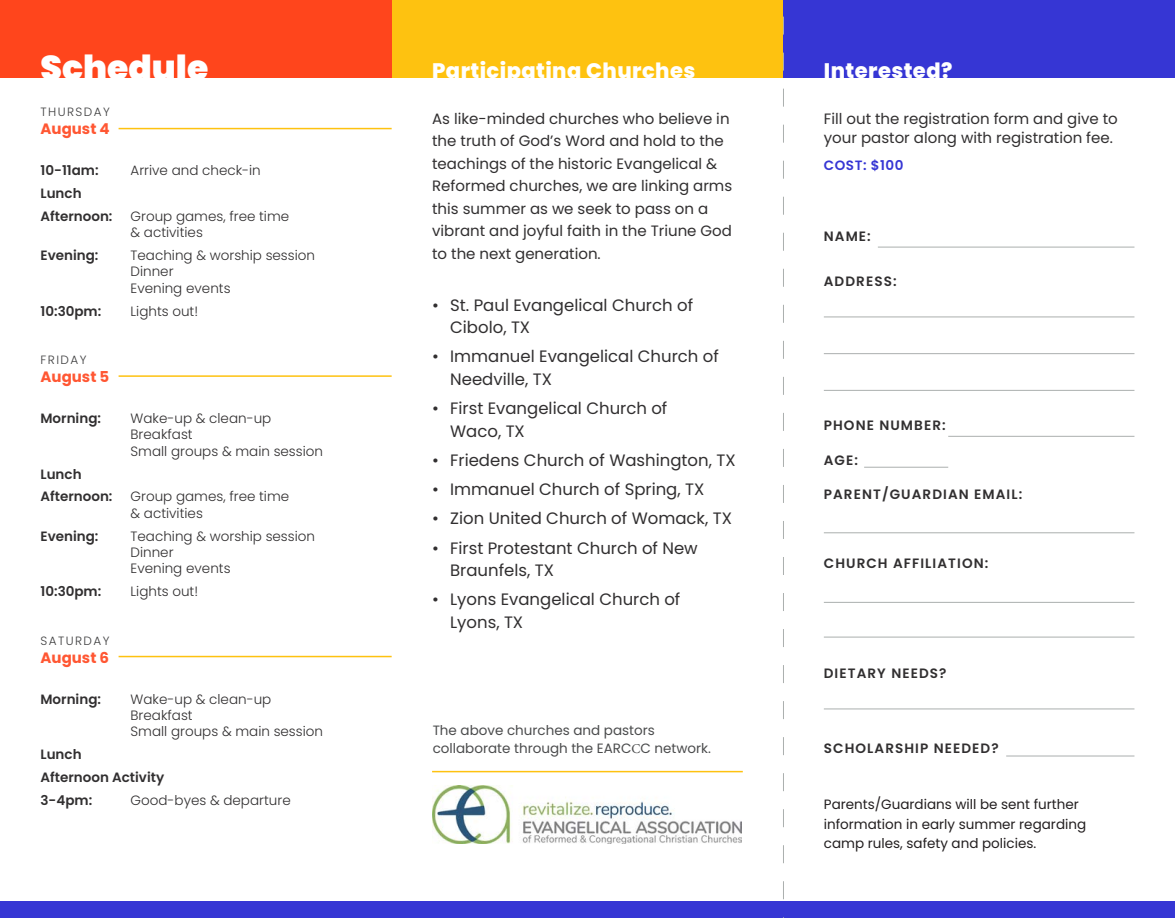
<style>
.page{position:relative;width:1175px;height:918px;background:#fff}
.page>*{position:absolute;margin:0;border:0;box-sizing:border-box;transform-origin:0 0}
.t1{font:900 34.5px "Poppins";color:#fff}
.t2{font:800 21px "Poppins";letter-spacing:.02em;color:#fff}
.t3{font:16.5px/22.5px "Poppins";color:#312f30}
.t4{font:15px/22.5px "Poppins";color:#312f30}
.t5{font:700 15px "Poppins";color:#ff5733}
.t6{font:300 13.5px/16.2px "Poppins";color:#312f30}
.t7{font:600 13.5px "Poppins";color:#312f30}
.t8{font:13.5px/19.5px "Poppins";color:#231f20}
.t9{font:600 13.5px "Poppins";letter-spacing:.08em;color:#312f30}
.t10{font:13.5px/18px "Poppins";color:#4b4c4d}
.t11{font:600 13.5px "Poppins";letter-spacing:.04em;color:#3636d4}
.t12{font:300 12px "Poppins";letter-spacing:.12em;color:#3e3e3f}
.s1{font-family:"Minion Pro"}
</style>
<div class="page">
<div style="left:392px;top:0;width:391px;height:78px;background:#fec210"></div>
<div style="left:0;top:0;width:392px;height:78px;background:#ff451c"></div>
<div style="left:783px;top:0;width:391px;height:78px;background:#3636d4"></div>
<hr style="left:119px;top:128px;width:272px;height:1px;background:#fec210">
<hr style="left:119px;top:375px;width:272px;height:2px;background:#fec210">
<hr style="left:119px;top:656px;width:272px;height:1px;background:#fec210">
<div style="left:0;top:902px;width:1174px;height:16px;background:#3636d4"></div>
<hr style="left:878px;top:247px;width:256px;height:1px;background:#abafae">
<hr style="left:948px;top:436px;width:186px;height:1px;background:#abafae">
<hr style="left:824px;top:317px;width:310px;height:1px;background:#abafae">
<hr style="left:824px;top:532px;width:310px;height:1px;background:#abafae">
<hr style="left:824px;top:353px;width:310px;height:1px;background:#abafae">
<hr style="left:824px;top:602px;width:310px;height:1px;background:#abafae">
<hr style="left:1006px;top:756px;width:128px;height:1px;background:#abafae">
<hr style="left:824px;top:637px;width:310px;height:1px;background:#abafae">
<hr style="left:824px;top:709px;width:310px;height:1px;background:#abafae">
<hr style="left:824px;top:390px;width:310px;height:1px;background:#abafae">
<hr style="left:864px;top:467px;width:84px;height:1px;background:#abafae">
<svg style="left:783px;top:16px;width:1px;height:902px"></svg>
<img style="left:433px;top:786px;width:308px;height:58px">
<hr style="left:432px;top:771px;width:310px;height:1px;background:#fec210">
<p class="t1" style="left:40px;top:48px;width:169px">Schedule</p>
<p class="t12" style="left:40px;top:105px;width:71px">THURSDAY</p>
<p class="t5" style="left:40px;top:120px;width:71px">August 4</p>
<p class="t7" style="left:40px;top:163px;width:60px">10-11am:</p>
<p class="t6" style="left:131px;top:162px;width:132px">Arrive and check-in</p>
<p class="t7" style="left:40px;top:186px;width:43px">Lunch</p>
<p class="t7" style="left:40px;top:209px;width:73px">Afternoon:</p>
<p class="t6" style="left:131px;top:208px;width:160px">Group games, free time &amp; activities</p>
<p class="t7" style="left:40px;top:248px;width:59px">Evening:</p>
<p class="t6" style="left:131px;top:248px;width:186px">Teaching &amp; worship session<br>Dinner<br>Evening events</p>
<p class="t7" style="left:40px;top:303px;width:62px">10:30pm:</p>
<p class="t6" style="left:131px;top:303px;width:69px">Lights out!</p>
<p class="t12" style="left:40px;top:353px;width:47px">FRIDAY</p>
<p class="t5" style="left:40px;top:368px;width:70px">August 5</p>
<p class="t7" style="left:40px;top:411px;width:62px">Morning:</p>
<p class="t6" style="left:130px;top:410px;width:194px">Wake-up &amp; clean-up<br>Breakfast<br>Small groups &amp; main session</p>
<p class="t7" style="left:40px;top:466px;width:43px">Lunch</p>
<p class="t7" style="left:40px;top:489px;width:73px">Afternoon:</p>
<p class="t6" style="left:131px;top:489px;width:160px">Group games, free time &amp; activities</p>
<p class="t7" style="left:40px;top:528px;width:59px">Evening:</p>
<p class="t6" style="left:130px;top:528px;width:186px">Teaching &amp; worship session<br>Dinner<br>Evening events</p>
<p class="t7" style="left:40px;top:583px;width:62px">10:30pm:</p>
<p class="t6" style="left:131px;top:583px;width:69px">Lights out!</p>
<p class="t12" style="left:40px;top:633px;width:71px">SATURDAY</p>
<p class="t5" style="left:40px;top:649px;width:70px">August 6</p>
<p class="t7" style="left:40px;top:691px;width:62px">Morning:</p>
<p class="t6" style="left:131px;top:691px;width:194px">Wake-up &amp; clean-up<br>Breakfast<br>Small groups &amp; main session</p>
<p class="t7" style="left:40px;top:746px;width:43px">Lunch</p>
<p class="t7" style="left:40px;top:769px;width:125px">Afternoon Activity</p>
<p class="t7" style="left:40px;top:792px;width:53px">3-4pm:</p>
<p class="t6" style="left:131px;top:792px;width:162px">Good-byes &amp; departure</p>
<p class="t2" style="left:432px;top:59px;width:265px">Participating Churches</p>
<p class="t4" style="left:432px;top:107px;width:301px">As like-minded churches who believe in the truth of God’s Word and hold to the teachings of the historic Evangelical &amp; Reformed churches, we are linking arms this summer as we seek to pass on a vibrant and joyful faith in the Triune God to the next generation.</p>
<p class="t3" style="left:450px;top:294px;width:244px;text-indent:-18px">• St. Paul Evangelical Church of<br>Cibolo, TX</p>
<p class="t3" style="left:450px;top:345px;width:270px;text-indent:-18px">• Immanuel Evangelical Church of<br>Needville, TX</p>
<p class="t3" style="left:450px;top:397px;width:219px;text-indent:-18px">• First Evangelical Church of<br>Waco, TX</p>
<p class="t3" style="left:432px;top:449px;width:305px">• Friedens Church of Washington, TX</p>
<p class="t3" style="left:432px;top:478px;width:274px">• Immanuel Church of Spring, TX</p>
<p class="t3" style="left:432px;top:507px;width:301px">• Zion United Church of Womack, TX</p>
<p class="t3" style="left:450px;top:537px;width:249px;text-indent:-18px">• First Protestant Church of New<br>Braunfels, TX</p>
<p class="t3" style="left:450px;top:588px;width:232px;text-indent:-18px">• Lyons Evangelical Church of<br>Lyons, TX</p>
<p class="t10" style="left:432px;top:721px;width:280px">The above churches and pastors collaborate through the EARC<span class="s1">C</span>C network.</p>
<p class="t2" style="left:823px;top:59px;width:130px">Interested?</p>
<p class="t4" style="left:823px;top:109px;width:295px;line-height:19.5px">Fill out the registration form and give to your pastor along with registration fee.</p>
<p class="t11" style="left:823px;top:158px;width:81px">COST: $100</p>
<p class="t7" style="left:823px;top:228px;width:48px">NAME:</p>
<p class="t9" style="left:823px;top:273px;width:74px">ADDRESS:</p>
<p class="t9" style="left:823px;top:417px;width:123px">PHONE NUMBER:</p>
<p class="t7" style="left:823px;top:452px;width:36px">AGE:</p>
<p class="t9" style="left:823px;top:486px;width:200px">PARENT/GUARDIAN EMAIL:</p>
<p class="t9" style="left:823px;top:555px;width:166px">CHURCH AFFILIATION:</p>
<p class="t9" style="left:823px;top:665px;width:124px">DIETARY NEEDS?</p>
<p class="t9" style="left:823px;top:740px;width:176px">SCHOLARSHIP NEEDED?</p>
<p class="t8" style="left:824px;top:795px;width:264px">Parents/Guardians will be sent further information in early summer regarding camp rules, safety and policies.</p>
</div>
